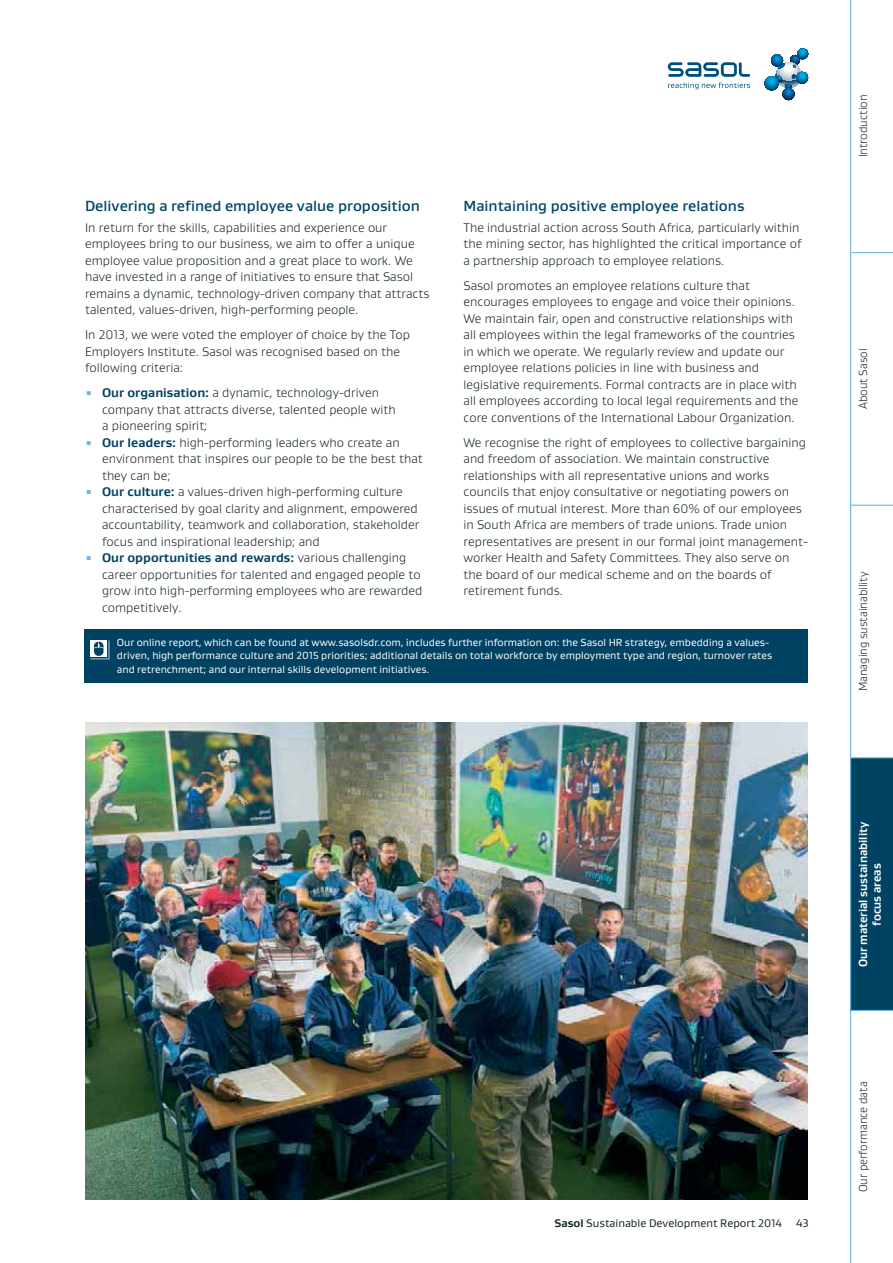
<style>
.page{position:relative;width:893px;height:1263px;background:#fff}
.page>*{position:absolute;margin:0;border:0;box-sizing:border-box;transform-origin:0 0}
.t1{font:500 15px "Gustan";color:#004565}
.t2{font:300 12.75px/16.5px "Gustan";color:#152528}
.t3{font:300 12px "Gustan";color:#152528;scale:.95 1}
.t4{font:700 12px/13.5px "Gustan";color:#fff;text-align:center;scale:.95 1}
.t5{font:11.25px "Gustan";color:#152528}
.t6{font:10.5px/13.5px "Gustan";color:#fff}
.s1{font-weight:700;color:#004262}
.s2{font-weight:700}
</style>
<div class="page">
<svg style="left:765px;top:48px;width:43px;height:52px"></svg>
<svg style="left:668px;top:62px;width:82px;height:15px"></svg>
<svg style="left:668px;top:83px;width:82px;height:6px"></svg>
<img style="left:85px;top:723px;width:723px;height:476px">
<div style="left:84px;top:629px;width:724px;height:53px;background:#004262"></div>
<svg style="left:90px;top:640px;width:20px;height:20px"></svg>
<svg style="left:851px;top:0;width:42px;height:1263px"></svg>
<div style="left:851px;top:758px;width:42px;height:252px;background:#004262"></div>
<hr style="left:850px;top:1010px;width:1px;height:253px;background:#6ab4e4">
<hr style="left:850px;top:758px;width:1px;height:252px;background:#6ab4e4">
<hr style="left:851px;top:1010px;width:42px;height:1px;background:#6ab4e4">
<hr style="left:850px;top:505px;width:1px;height:253px;background:#6ab4e4">
<hr style="left:851px;top:757px;width:42px;height:1px;background:#6ab4e4">
<hr style="left:850px;top:253px;width:1px;height:252px;background:#6ab4e4">
<hr style="left:851px;top:505px;width:42px;height:1px;background:#6ab4e4">
<hr style="left:850px;top:0;width:1px;height:253px;background:#6ab4e4">
<hr style="left:851px;top:252px;width:42px;height:1px;background:#6ab4e4">
<p class="t1" style="left:85px;top:201px;width:336px">Delivering a refined employee value proposition</p>
<p class="t2" style="left:85px;top:220px;width:346px">In return for the skills, capabilities and experience our employees bring to our business, we aim to offer a unique employee value proposition and a great place to work. We have invested in a range of initiatives to ensure that Sasol remains a dynamic, technology-driven company that attracts talented, values-driven, high-performing people.</p>
<p class="t2" style="left:85px;top:328px;width:326px">In 2013, we were voted the employer of choice by the Top<br>Employers Institute. Sasol was recognised based on the following criteria:</p>
<p class="t2" style="left:102px;top:386px;width:295px;text-indent:-17px"><sup>▪</sup> <span class="s1">Our organisation:</span> a dynamic, technology-driven company that attracts diverse, talented people with a pioneering spirit;</p>
<p class="t2" style="left:102px;top:435px;width:322px;text-indent:-17px"><sup>▪</sup> <span class="s1">Our leaders:</span> high-performing leaders who create an environment that inspires our people to be the best that they can be;</p>
<p class="t2" style="left:102px;top:485px;width:319px;text-indent:-17px"><sup>▪</sup> <span class="s1">Our culture:</span> a values-driven high-performing culture characterised by goal clarity and alignment, empowered accountability, teamwork and collaboration, stakeholder focus and inspirational leadership; and</p>
<p class="t2" style="left:102px;top:551px;width:322px;text-indent:-17px"><sup>▪</sup> <span class="s1">Our opportunities and rewards:</span> various challenging career opportunities for talented and engaged people to grow into high-performing employees who are rewarded competitively.</p>
<p class="t1" style="left:463px;top:201px;width:283px">Maintaining positive employee relations</p>
<p class="t2" style="left:463px;top:220px;width:340px">The industrial action across South Africa, particularly within the mining sector, has highlighted the critical importance of a partnership approach to employee relations.</p>
<p class="t2" style="left:463px;top:278px;width:337px">Sasol promotes an employee relations culture that encourages employees to engage and voice their opinions.<br>We maintain fair, open and constructive relationships with all employees within the legal frameworks of the countries in which we operate. We regularly review and update our employee relations policies in line with business and legislative requirements. Formal contracts are in place with all employees according to local legal requirements and the core conventions of the International Labour Organization.</p>
<p class="t2" style="left:463px;top:435px;width:346px">We recognise the right of employees to collective bargaining and freedom of association. We maintain constructive relationships with all representative unions and works councils that enjoy consultative or negotiating powers on issues of mutual interest. More than 60% of our employees in South Africa are members of trade unions. Trade union representatives are present in our formal joint management&shy;worker Health and Safety Committees. They also serve on the board of our medical scheme and on the boards of retirement funds.</p>
<p class="t6" style="left:117px;top:636px;width:657px">Our online report, which can be found at www.sasolsdr.com, includes further information on: the Sasol HR strategy, embedding a values&shy;driven, high performance culture and 2015 priorities; additional details on total workforce by employment type and region, turnover rates and retrenchment; and our internal skills development initiatives.</p>
<p class="t3" style="left:859px;top:157px;width:68px;rotate:-90deg">Introduction</p>
<p class="t3" style="left:859px;top:409px;width:65px;rotate:-90deg">About Sasol</p>
<p class="t3" style="left:859px;top:691px;width:127px;rotate:-90deg">Managing sustainability</p>
<p class="t5" style="left:555px;top:1219px;width:256px"><span class="s2">Sasol</span> Sustainable Development Report 2014 43</p>
<p class="t4" style="left:858px;top:967px;width:154px;rotate:-90deg">Our material sustainability focus areas</p>
<p class="t3" style="left:859px;top:1192px;width:118px;rotate:-90deg">Our performance data</p>
</div>
